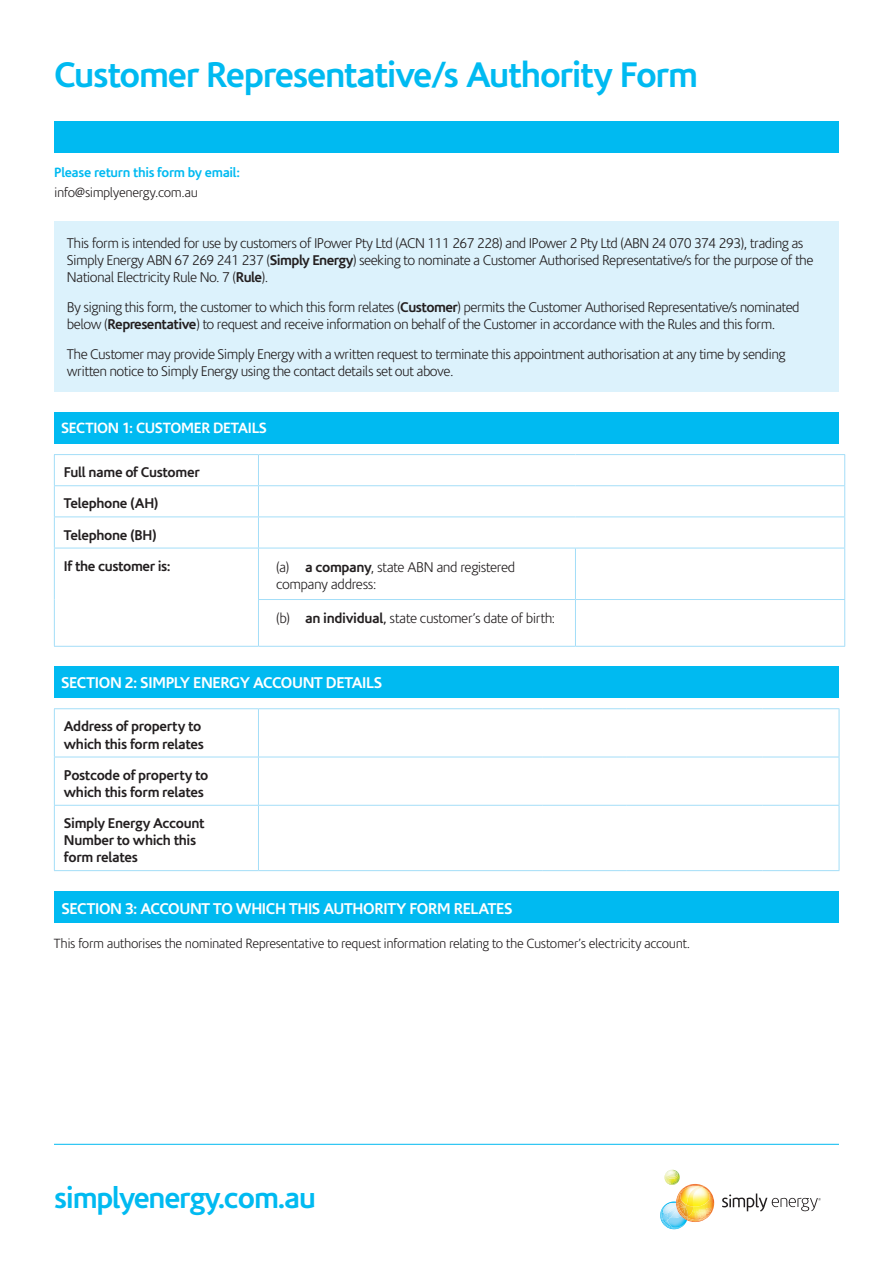
<style>
.page{position:relative;width:893px;height:1263px;background:#fff}
.page>*{position:absolute;margin:0;border:0;box-sizing:border-box;transform-origin:0 0}
.Subheading_large{font:700 36px "Corisande";letter-spacing:-.04em;color:#00baf1}
.t1{font:700 30px "Corisande";letter-spacing:-.04em;color:#00baf1}
.Section_heading{font:700 15.75px "Corisande";letter-spacing:-.02em;color:#fff}
.Section_heading-2{font:700 15px "Corisande";letter-spacing:-.02em;color:#fff}
.Bullet_box_list{font:300 14.25px/17.1px "Corisande";letter-spacing:-.04em;color:#231f20}
.Body{font:700 14.25px/17.1px "Corisande";letter-spacing:-.025em;color:#231f20}
.Body-2{font:300 13.5px "Corisande";letter-spacing:-.03em;color:#231f20}
.Body-3{font:700 13.5px "Corisande";letter-spacing:-.02em;color:#00baf1}
.s1{font-weight:700}
.s2{font-weight:400}
</style>
<div class="page">
<img style="left:660px;top:1170px;width:54px;height:59px">
<svg style="left:722px;top:1193px;width:99px;height:18px"></svg>
<hr style="left:54px;top:1144px;width:785px;height:1px;background:#00baf1">
<div style="left:54px;top:412px;width:785px;height:32px;background:#00baf1"></div>
<hr style="left:844px;top:455px;width:1px;height:30px;background:#a4def8">
<hr style="left:258px;top:516px;width:317px;height:1px;background:#a4def8">
<hr style="left:575px;top:516px;width:270px;height:1px;background:#a4def8">
<hr style="left:844px;top:517px;width:1px;height:31px;background:#a4def8">
<hr style="left:258px;top:548px;width:317px;height:1px;background:#a4def8">
<hr style="left:575px;top:548px;width:270px;height:1px;background:#a4def8">
<hr style="left:575px;top:548px;width:1px;height:51px;background:#a4def8">
<hr style="left:844px;top:548px;width:1px;height:51px;background:#a4def8">
<hr style="left:258px;top:599px;width:317px;height:1px;background:#a4def8">
<hr style="left:575px;top:599px;width:270px;height:1px;background:#a4def8">
<hr style="left:575px;top:600px;width:1px;height:46px;background:#a4def8">
<hr style="left:844px;top:600px;width:1px;height:46px;background:#a4def8">
<hr style="left:258px;top:646px;width:317px;height:1px;background:#a4def8">
<hr style="left:575px;top:646px;width:270px;height:1px;background:#a4def8">
<hr style="left:844px;top:486px;width:1px;height:30px;background:#a4def8">
<hr style="left:54px;top:454px;width:204px;height:1px;background:#a4def8">
<hr style="left:54px;top:455px;width:1px;height:30px;background:#a4def8">
<hr style="left:54px;top:485px;width:204px;height:1px;background:#a4def8">
<hr style="left:54px;top:486px;width:1px;height:30px;background:#a4def8">
<hr style="left:258px;top:486px;width:1px;height:30px;background:#a4def8">
<hr style="left:54px;top:516px;width:204px;height:1px;background:#a4def8">
<hr style="left:54px;top:517px;width:1px;height:31px;background:#a4def8">
<hr style="left:258px;top:517px;width:1px;height:31px;background:#a4def8">
<hr style="left:54px;top:548px;width:204px;height:1px;background:#a4def8">
<hr style="left:54px;top:548px;width:1px;height:51px;background:#a4def8">
<hr style="left:258px;top:548px;width:1px;height:51px;background:#a4def8">
<hr style="left:54px;top:599px;width:1px;height:47px;background:#a4def8">
<hr style="left:258px;top:600px;width:1px;height:46px;background:#a4def8">
<hr style="left:54px;top:646px;width:204px;height:1px;background:#a4def8">
<hr style="left:258px;top:454px;width:317px;height:1px;background:#a4def8">
<hr style="left:258px;top:455px;width:1px;height:30px;background:#a4def8">
<hr style="left:575px;top:454px;width:270px;height:1px;background:#a4def8">
<hr style="left:258px;top:485px;width:317px;height:1px;background:#a4def8">
<hr style="left:575px;top:485px;width:270px;height:1px;background:#a4def8">
<div style="left:54px;top:666px;width:785px;height:32px;background:#00baf1"></div>
<hr style="left:839px;top:709px;width:1px;height:48px;background:#a4def8">
<hr style="left:626px;top:757px;width:136px;height:1px;background:#a4def8">
<hr style="left:762px;top:757px;width:77px;height:1px;background:#a4def8">
<hr style="left:258px;top:805px;width:284px;height:1px;background:#a4def8">
<hr style="left:542px;top:805px;width:84px;height:1px;background:#a4def8">
<hr style="left:626px;top:805px;width:136px;height:1px;background:#a4def8">
<hr style="left:762px;top:805px;width:77px;height:1px;background:#a4def8">
<hr style="left:839px;top:806px;width:1px;height:64px;background:#a4def8">
<hr style="left:258px;top:870px;width:284px;height:1px;background:#a4def8">
<hr style="left:542px;top:870px;width:84px;height:1px;background:#a4def8">
<hr style="left:626px;top:870px;width:136px;height:1px;background:#a4def8">
<hr style="left:762px;top:870px;width:77px;height:1px;background:#a4def8">
<hr style="left:839px;top:757px;width:1px;height:48px;background:#a4def8">
<hr style="left:54px;top:708px;width:204px;height:1px;background:#a4def8">
<hr style="left:54px;top:709px;width:1px;height:48px;background:#a4def8">
<hr style="left:54px;top:757px;width:204px;height:1px;background:#a4def8">
<hr style="left:54px;top:757px;width:1px;height:48px;background:#a4def8">
<hr style="left:258px;top:757px;width:1px;height:48px;background:#a4def8">
<hr style="left:54px;top:805px;width:204px;height:1px;background:#a4def8">
<hr style="left:54px;top:806px;width:1px;height:64px;background:#a4def8">
<hr style="left:258px;top:806px;width:1px;height:64px;background:#a4def8">
<hr style="left:54px;top:870px;width:204px;height:1px;background:#a4def8">
<hr style="left:258px;top:708px;width:284px;height:1px;background:#a4def8">
<hr style="left:258px;top:709px;width:1px;height:48px;background:#a4def8">
<hr style="left:542px;top:708px;width:84px;height:1px;background:#a4def8">
<hr style="left:626px;top:708px;width:136px;height:1px;background:#a4def8">
<hr style="left:762px;top:708px;width:77px;height:1px;background:#a4def8">
<hr style="left:258px;top:757px;width:284px;height:1px;background:#a4def8">
<hr style="left:542px;top:757px;width:84px;height:1px;background:#a4def8">
<div style="left:54px;top:221px;width:785px;height:170px;background:#dcf2fc"></div>
<div style="left:54px;top:891px;width:785px;height:32px;background:#00baf1"></div>
<div style="left:54px;top:121px;width:785px;height:32px;background:#00baf1"></div>
<p class="Subheading_large" style="left:54px;top:54px;width:645px">Customer Representative/s Authority Form</p>
<p class="Body-3" style="left:54px;top:165px;width:187px">Please return this form by email:</p>
<p class="Body-2" style="left:54px;top:185px;width:145px">info@simplyenergy.com.au</p>
<p class="Bullet_box_list" style="left:67px;top:235px;width:748px">This form is intended for use by customers of IPower Pty Ltd (ACN 111 267 228) and IPower 2 Pty Ltd (ABN 24 070 374 293), trading as<br>Simply Energy ABN 67 269 241 237 (<span class="s1">Simply Energy</span>) seeking to nominate a Customer Authorised Representative/s for the purpose of the<br>National Electricity Rule No. 7 (<span class="s1">Rule</span>).</p>
<p class="Bullet_box_list" style="left:67px;top:299px;width:734px">By signing this form, the customer to which this form relates (<span class="s1">Customer</span>) permits the Customer Authorised Representative/s nominated below (<span class="s1">Representative</span>) to request and receive information on behalf of the Customer in accordance with the Rules and this form.</p>
<p class="Bullet_box_list" style="left:67px;top:346px;width:720px">The Customer may provide Simply Energy with a written request to terminate this appointment authorisation at any time by sending written notice to Simply Energy using the contact details set out above.</p>
<p class="Section_heading-2" style="left:61px;top:419px;width:207px">SECTION 1: CUSTOMER DETAILS</p>
<p class="Body" style="left:64px;top:464px;width:137px">Full name of Customer</p>
<p class="Body" style="left:64px;top:495px;width:96px">Telephone (AH)</p>
<p class="Body" style="left:64px;top:526px;width:94px">Telephone (BH)</p>
<p class="Body" style="left:64px;top:557px;width:108px">If the customer is:</p>
<p class="Bullet_box_list" style="left:276px;top:559px;width:241px">(a) <span class="s1">a company</span>, state ABN and registered company address:</p>
<p class="Bullet_box_list" style="left:276px;top:610px;width:281px">(b) <span class="s1">an individual</span><span class="s2">,</span> state customer’s date of birth:</p>
<p class="Section_heading" style="left:61px;top:674px;width:323px">SECTION 2: SIMPLY ENERGY ACCOUNT DETAILS</p>
<p class="Body" style="left:64px;top:718px;width:142px">Address of property to which this form relates</p>
<p class="Body" style="left:64px;top:766px;width:146px">Postcode of property to which this form relates</p>
<p class="Body" style="left:64px;top:815px;width:142px">Simply Energy Account<br>Number to which this form relates</p>
<p class="Section_heading" style="left:61px;top:899px;width:453px">SECTION 3: ACCOUNT TO WHICH THIS AUTHORITY FORM RELATES</p>
<p class="Body-2" style="left:54px;top:936px;width:638px">This form authorises the nominated Representative to request information relating to the Customer’s electricity account.</p>
<h2 class="t1" style="left:54px;top:1181px;width:263px">simplyenergy.com.au</h2>
</div>
